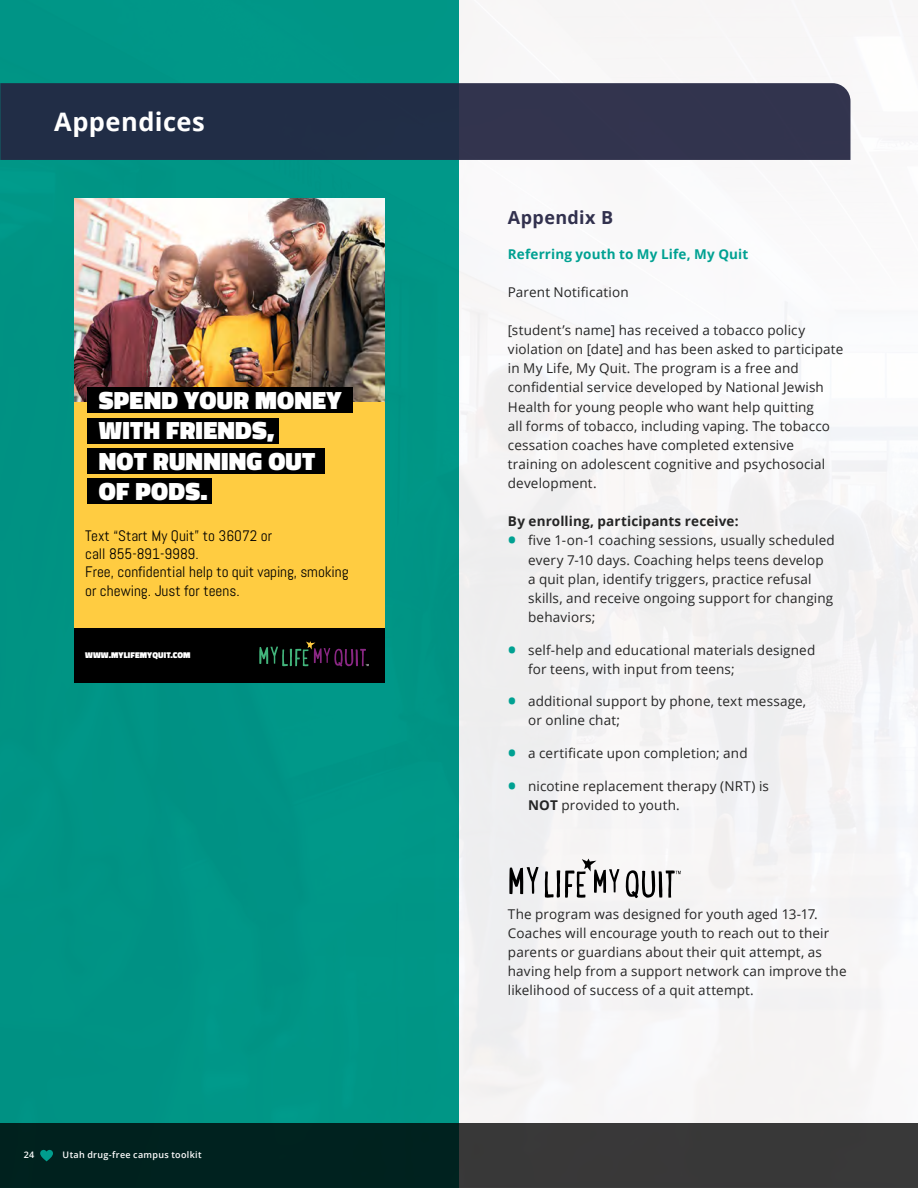
<style>
.page{position:relative;width:918px;height:1188px;background:#f7f5f6}
.page>*{position:absolute;margin:0;border:0;box-sizing:border-box;transform-origin:0 0}
.t1{font:700 25.5px "Open Sans";letter-spacing:.02em;color:#fff}
.t2{font:900 25.35px/30.5px "Titillium Web";letter-spacing:.01em;color:#fff}
.t3{font:700 18px "Open Sans";letter-spacing:.02em;color:#32314e}
.t4{font:15.15px/18.1px "Abel";color:#000}
.t5{font:13.5px/19.2px "Open Sans";letter-spacing:.01em;color:#252525}
.t6{font:700 13.5px "Open Sans";letter-spacing:.01em;color:#252525}
.t7{font:700 13.5px "Open Sans";letter-spacing:.01em;color:#00a192}
.t8{font:600 9px "Open Sans";letter-spacing:.035em;color:#fff}
.t9{font:900 8.55px "Titillium Web";letter-spacing:.01em;color:#fff}
.s1{font-weight:700;font-size:22.5px;color:#00a192}
.s2{font-weight:700}
</style>
<div class="page">
<div style="left:0;top:0;width:459px;height:1188px;background:#009486"></div>
<svg style="left:0;top:83px;width:850px;height:77px;background:#29304a"></svg>
<img style="left:75px;top:199px;width:310px;height:204px">
<div style="left:75px;top:403px;width:310px;height:226px;background:#ffcc41"></div>
<div style="left:75px;top:628px;width:310px;height:55px;background:#000"></div>
<div style="left:87px;top:387px;width:266px;height:26px;background:#000"></div>
<div style="left:87px;top:418px;width:192px;height:25px;background:#000"></div>
<div style="left:87px;top:448px;width:237px;height:26px;background:#000"></div>
<div style="left:87px;top:479px;width:125px;height:25px;background:#000"></div>
<svg style="left:259px;top:641px;width:110px;height:26px"></svg>
<svg style="left:0;top:1123px;width:918px;height:65px;background:#1c2d2b"></svg>
<svg style="left:40px;top:1150px;width:13px;height:11px"></svg>
<svg style="left:509px;top:867px;width:30px;height:27px"></svg>
<svg style="left:545px;top:859px;width:74px;height:39px"></svg>
<svg style="left:626px;top:870px;width:55px;height:28px"></svg>
<h1 class="t1" style="left:54px;top:104px;width:152px">Appendices</h1>
<h2 class="t2" style="left:99px;top:385px;width:244px">SPEND YOUR MONEY<br>WITH FRIENDS,<br>NOT RUNNING OUT<br>OF PODS.</h2>
<p class="t4" style="left:85px;top:527px;width:265px">Text “Start My Quit” to 36072 or<br>call 855-891-9989.<br>Free, confidential help to quit vaping, smoking or chewing. Just for teens.</p>
<p class="t9" style="left:85px;top:648px;width:107px">WWW.MYLIFEMYQUIT.COM</p>
<p class="t8" style="left:24px;top:1148px;width:12px">24</p>
<p class="t8" style="left:63px;top:1148px;width:141px">Utah drug-free campus toolkit</p>
<h3 class="t3" style="left:508px;top:205px;width:107px">Appendix B</h3>
<p class="t7" style="left:508px;top:244px;width:242px">Referring youth to My Life, My Quit</p>
<p class="t5" style="left:508px;top:282px;width:122px">Parent Notification</p>
<p class="t5" style="left:508px;top:320px;width:337px">[student’s name] has received a tobacco policy violation on [date] and has been asked to participate in My Life, My Quit. The program is a free and confidential service developed by National Jewish Health for young people who want help quitting<br>all forms of tobacco, including vaping. The tobacco cessation coaches have completed extensive training on adolescent cognitive and psychosocial development.</p>
<p class="t6" style="left:508px;top:512px;width:232px">By enrolling, participants receive:</p>
<p class="t5" style="left:528px;top:531px;width:308px;text-indent:-20px"><span class="s1">•</span> five 1-on-1 coaching sessions, usually scheduled every 7-10 days. Coaching helps teens develop<br>a quit plan, identify triggers, practice refusal skills, and receive ongoing support for changing behaviors;</p>
<p class="t5" style="left:528px;top:640px;width:289px;text-indent:-20px"><span class="s1">•</span> self-help and educational materials designed for teens, with input from teens;</p>
<p class="t5" style="left:528px;top:691px;width:280px;text-indent:-20px"><span class="s1">•</span> additional support by phone, text message, or online chat;</p>
<p class="t5" style="left:508px;top:743px;width:241px"><span class="s1">•</span> a certificate upon completion; and</p>
<p class="t5" style="left:528px;top:776px;width:242px;text-indent:-20px"><span class="s1">•</span> nicotine replacement therapy (NRT) is<br><span class="s2">NOT</span> provided to youth.</p>
<p class="t5" style="left:508px;top:904px;width:340px">The program was designed for youth aged 13-17.<br>Coaches will encourage youth to reach out to their parents or guardians about their quit attempt, as having help from a support network can improve the likelihood of success of a quit attempt.</p>
</div>
